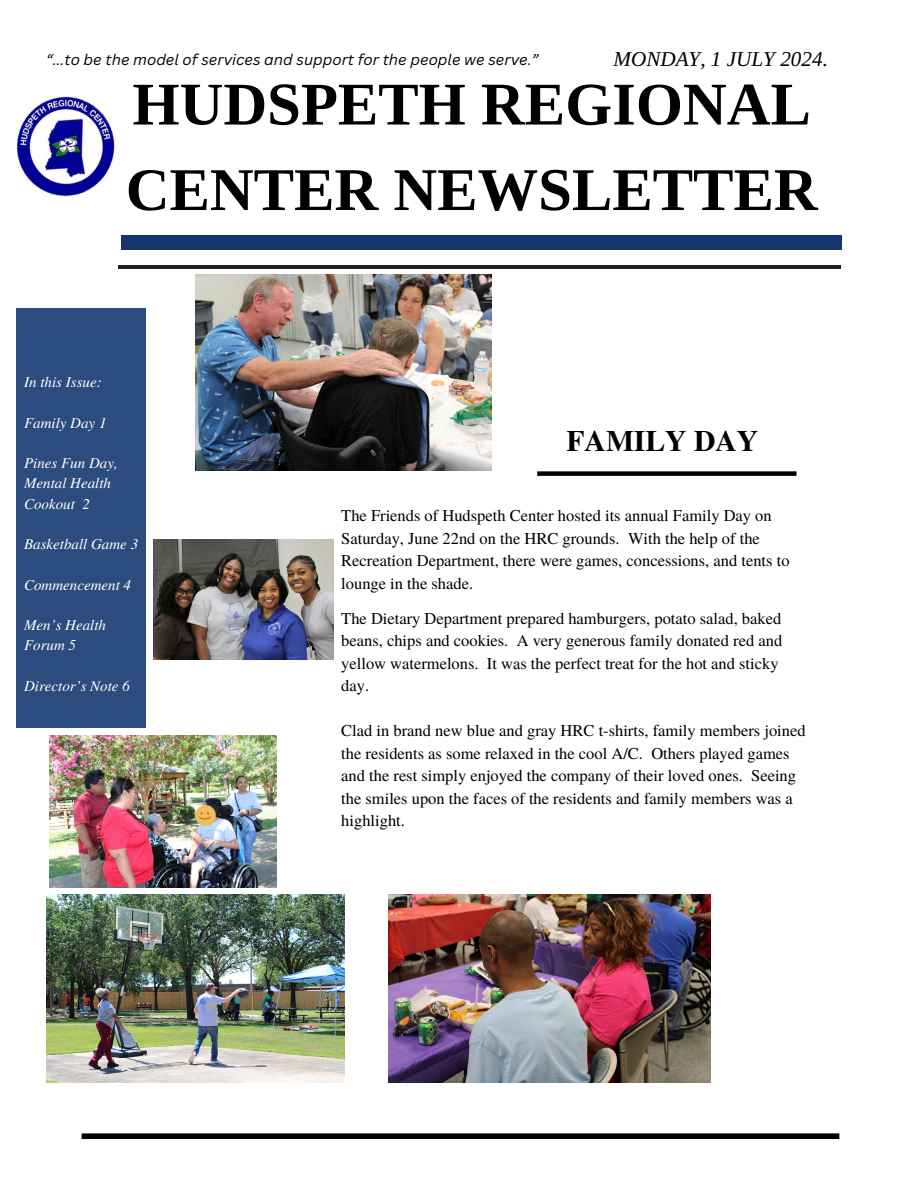
<style>
.page{position:relative;width:918px;height:1188px;background:#fff}
.page>*{position:absolute;margin:0;border:0;box-sizing:border-box;transform-origin:0 0}
.t1{font:700 60.6px/85.5px "Libra Serif Modern";color:#000}
.t2{font:700 29.7px "Te X Gyre Termes";color:#000}
.t3{font:italic 21.15px "Libra Serif Modern";color:#000}
.t4{font:16.5px/22.5px "Te X Gyre Termes";color:#000}
.t5{font:italic 15px/20.2px "Te X Gyre Termes";color:#fff}
.t6{font:italic 15px "Canva Sans";color:#000}
</style>
<div class="page">
<div style="left:17px;top:308px;width:129px;height:420px;background:#2c4b7e"></div>
<div style="left:537px;top:471px;width:260px;height:5px;background:#000"></div>
<div style="left:121px;top:236px;width:721px;height:14px;background:#153770"></div>
<hr style="left:118px;top:266px;width:723px;height:3px;background:#231f20">
<div style="left:82px;top:1133px;width:757px;height:6px;background:#000"></div>
<img style="left:17px;top:97px;width:99px;height:100px">
<img style="left:46px;top:895px;width:298px;height:188px">
<img style="left:195px;top:274px;width:296px;height:197px">
<img style="left:389px;top:895px;width:321px;height:188px">
<img style="left:49px;top:736px;width:228px;height:151px">
<img style="left:154px;top:540px;width:180px;height:120px">
<img style="left:195px;top:805px;width:20px;height:20px">
<p class="t6" style="left:46px;top:49px;width:494px">“...to be the model of services and support for the people we serve.”</p>
<p class="t3" style="left:613px;top:47px;width:216px">MONDAY, 1 JULY 2024.</p>
<p class="t1" style="left:126px;top:61px;width:693px">HUDSPETH REGIONAL<br>CENTER NEWSLETTER</p>
<p class="t5" style="left:24px;top:371px;width:79px">In this Issue:</p>
<p class="t5" style="left:24px;top:411px;width:84px">Family Day 1</p>
<p class="t5" style="left:24px;top:452px;width:95px">Pines Fun Day,<br>Mental Health<br>Cookout 2</p>
<h2 class="t5" style="left:24px;top:533px;width:116px">Basketball Game 3</h2>
<p class="t5" style="left:24px;top:573px;width:109px">Commencement 4</p>
<p class="t5" style="left:24px;top:614px;width:84px">Men’s Health<br>Forum 5</p>
<p class="t5" style="left:24px;top:675px;width:107px">Director’s Note 6</p>
<p class="t2" style="left:567px;top:418px;width:193px">FAMILY DAY</p>
<p class="t4" style="left:341px;top:504px;width:450px">The Friends of Hudspeth Center hosted its annual Family Day on Saturday, June 22nd on the HRC grounds. With the help of the Recreation Department, there were games, concessions, and tents to lounge in the shade.</p>
<p class="t4" style="left:341px;top:606px;width:442px">The Dietary Department prepared hamburgers, potato salad, baked beans, chips and cookies. A very generous family donated red and yellow watermelons. It was the perfect treat for the hot and sticky day.</p>
<p class="t4" style="left:341px;top:719px;width:466px">Clad in brand new blue and gray HRC t-shirts, family members joined the residents as some relaxed in the cool A/C. Others played games and the rest simply enjoyed the company of their loved ones. Seeing the smiles upon the faces of the residents and family members was a highlight.</p>
</div>
